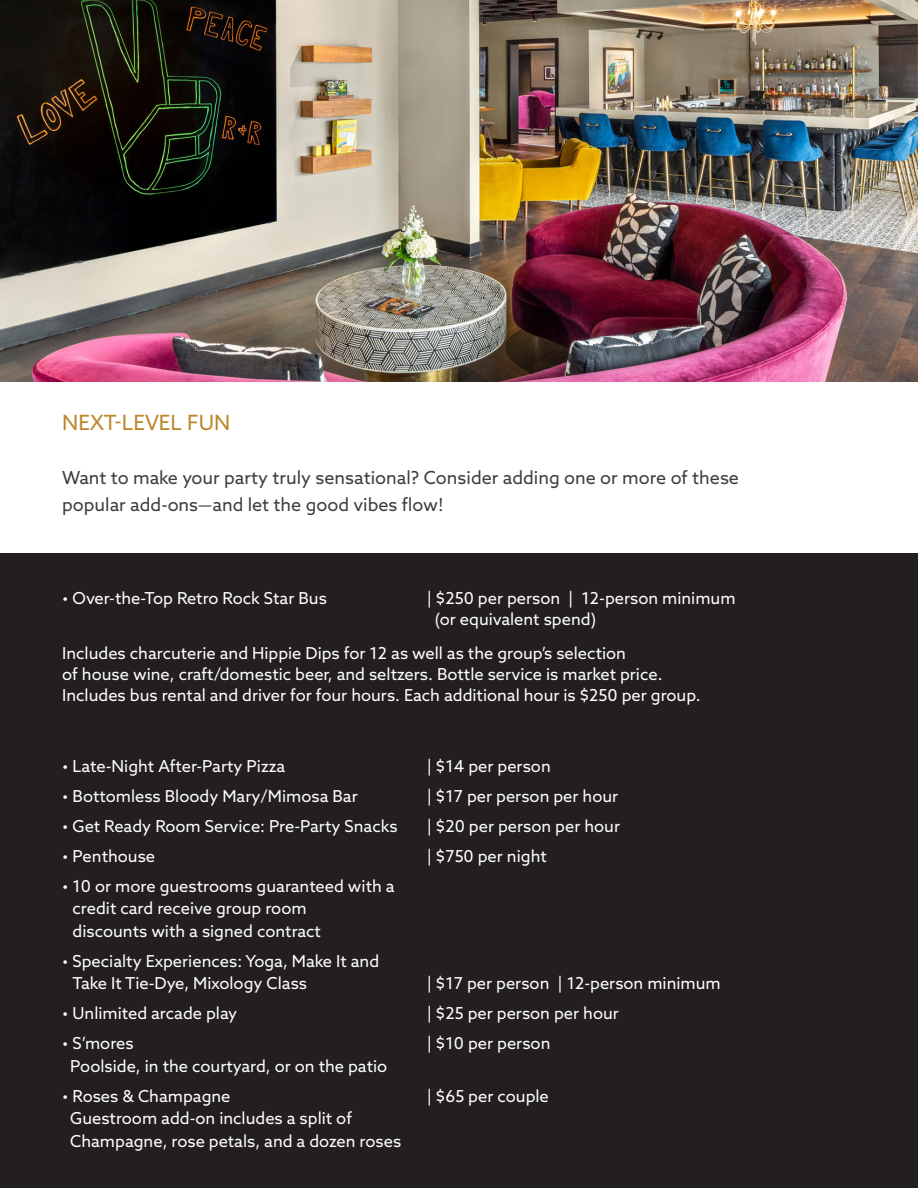
<style>
.page{position:relative;width:918px;height:1188px;background:#fff}
.page>*{position:absolute;margin:0;border:0;box-sizing:border-box;transform-origin:0 0}
.t1{font:21px "Azo Sans";color:#bd862b}
.t2{font:18px/27px "Azo Sans";color:#3e3e3f}
.t3{font:16.5px/22.5px "Azo Sans";color:#fff}
</style>
<div class="page">
<img style="left:0;top:0;width:918px;height:381px">
<div style="left:0;top:554px;width:918px;height:634px;background:#231f20"></div>
<p class="t1" style="left:62px;top:409px;width:170px">NEXT-LEVEL FUN</p>
<p class="t2" style="left:62px;top:464px;width:678px">Want to make your party truly sensational? Consider adding one or more of these popular add-ons—and let the good vibes flow!</p>
<p class="t3" style="left:62px;top:586px;width:266px">• Over-the-Top Retro Rock Star Bus</p>
<p class="t3" style="left:435px;top:587px;width:302px;line-height:21px;text-indent:-8px">| $250 per person | 12-person minimum (or equivalent spend)</p>
<p class="t3" style="left:62px;top:643px;width:640px;line-height:21px">Includes charcuterie and Hippie Dips for 12 as well as the group’s selection<br>of house wine, craft/domestic beer, and seltzers. Bottle service is market price.<br>Includes bus rental and driver for four hours. Each additional hour is $250 per group.</p>
<p class="t3" style="left:62px;top:754px;width:225px">• Late-Night After-Party Pizza</p>
<p class="t3" style="left:427px;top:754px;width:126px">| $14 per person</p>
<p class="t3" style="left:62px;top:784px;width:297px">• Bottomless Bloody Mary/Mimosa Bar</p>
<p class="t3" style="left:427px;top:784px;width:193px">| $17 per person per hour</p>
<p class="t3" style="left:62px;top:814px;width:337px">• Get Ready Room Service: Pre-Party Snacks</p>
<p class="t3" style="left:427px;top:814px;width:195px">| $20 per person per hour</p>
<p class="t3" style="left:62px;top:844px;width:95px">• Penthouse</p>
<p class="t3" style="left:427px;top:844px;width:122px">| $750 per night</p>
<p class="t3" style="left:73px;top:874px;width:324px;text-indent:-10px">• 10 or more guestrooms guaranteed with a credit card receive group room<br>discounts with a signed contract</p>
<p class="t3" style="left:73px;top:949px;width:308px;text-indent:-10px">• Specialty Experiences: Yoga, Make It and<br>Take It Tie-Dye, Mixology Class</p>
<p class="t3" style="left:427px;top:972px;width:296px">| $17 per person | 12-person minimum</p>
<p class="t3" style="left:62px;top:1002px;width:177px">• Unlimited arcade play</p>
<p class="t3" style="left:427px;top:1002px;width:194px">| $25 per person per hour</p>
<p class="t3" style="left:62px;top:1032px;width:73px">• S’mores</p>
<p class="t3" style="left:427px;top:1032px;width:125px">| $10 per person</p>
<p class="t3" style="left:70px;top:1054px;width:319px">Poolside, in the courtyard, or on the patio</p>
<p class="t3" style="left:62px;top:1084px;width:170px">• Roses &amp; Champagne</p>
<p class="t3" style="left:427px;top:1084px;width:124px">| $65 per couple</p>
<p class="t3" style="left:70px;top:1107px;width:333px">Guestroom add-on includes a split of<br>Champagne, rose petals, and a dozen roses</p>
</div>
